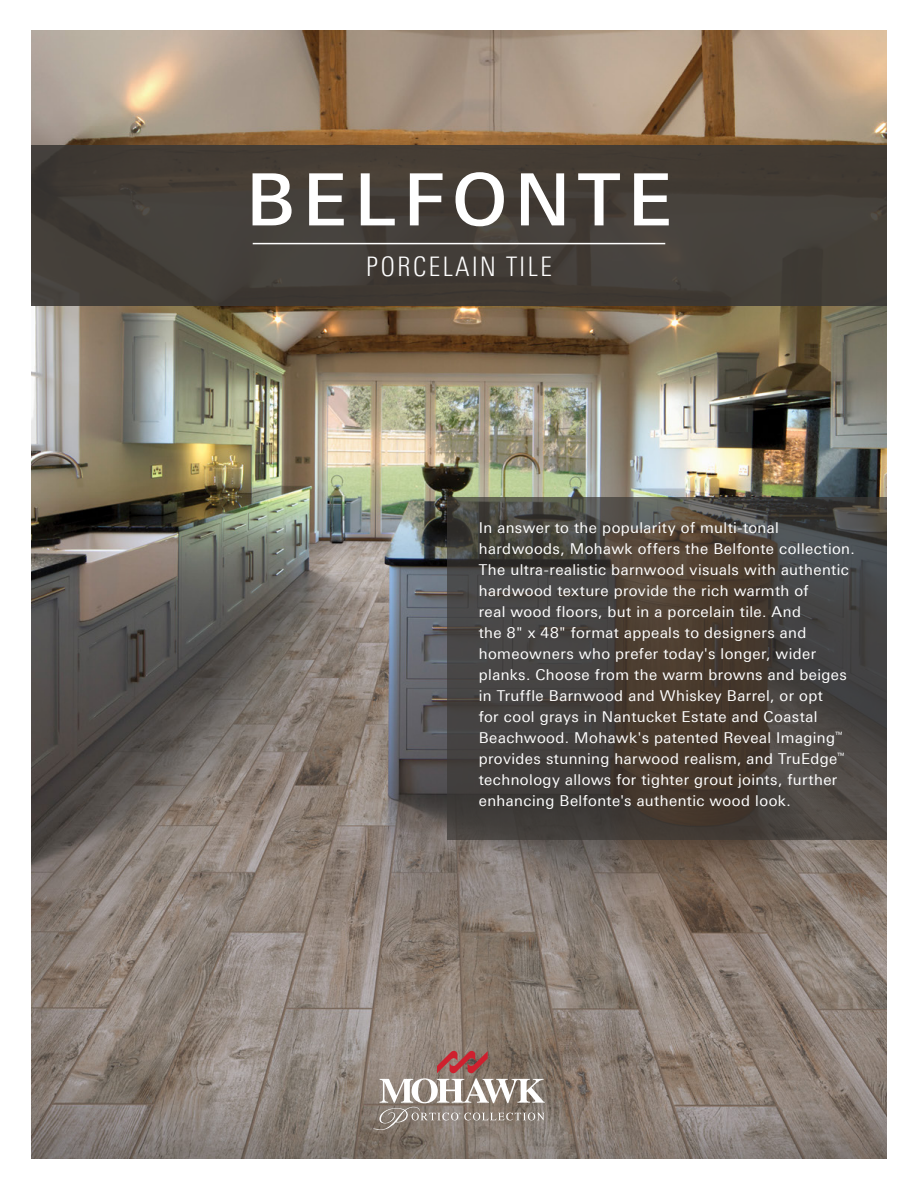
<style>
.page{position:relative;width:918px;height:1188px;background:#fff}
.page>*{position:absolute;margin:0;border:0;box-sizing:border-box;transform-origin:0 0}
.t1{font:500 72px "Linotype Univers Basic";letter-spacing:.1em;color:#fff}
.t2{font:300 condensed 27px "Linotype Univers";letter-spacing:.075em;color:#fff}
.Cover_Body{font:15px/21px "Linotype Univers Basic";letter-spacing:.025em;color:#fff}
</style>
<div class="page">
<img style="left:31px;top:30px;width:856px;height:1129px">
<svg style="left:447px;top:497px;width:440px;height:343px;background:#47413c"></svg>
<div style="left:31px;top:145px;width:856px;height:161px;background:#443e37"></div>
<hr style="left:253px;top:243px;width:412px;height:1px;background:#fff">
<svg style="left:373px;top:1051px;width:172px;height:80px;background:#9c8b83"></svg>
<p class="t1" style="left:246px;top:158px;width:428px">BELFONTE</p>
<p class="t2" style="left:366px;top:251px;width:188px">PORCELAIN TILE</p>
<p class="Cover_Body" style="left:479px;top:518px;width:378px">In answer to the popularity of multi-tonal hardwoods, Mohawk offers the Belfonte collection.<br>The ultra-realistic barnwood visuals with authentic hardwood texture provide the rich warmth of<br>real wood floors, but in a porcelain tile. And<br>the 8" x 48" format appeals to designers and homeowners who prefer today's longer, wider planks. Choose from the warm browns and beiges in Truffle Barnwood and Whiskey Barrel, or opt<br>for cool grays in Nantucket Estate and Coastal Beachwood. Mohawk's patented Reveal Imaging<sup>™ </sup>provides stunning harwood realism, and TruEdge<sup>™ </sup>technology allows for tighter grout joints, further enhancing Belfonte's authentic wood look.</p>
</div>
